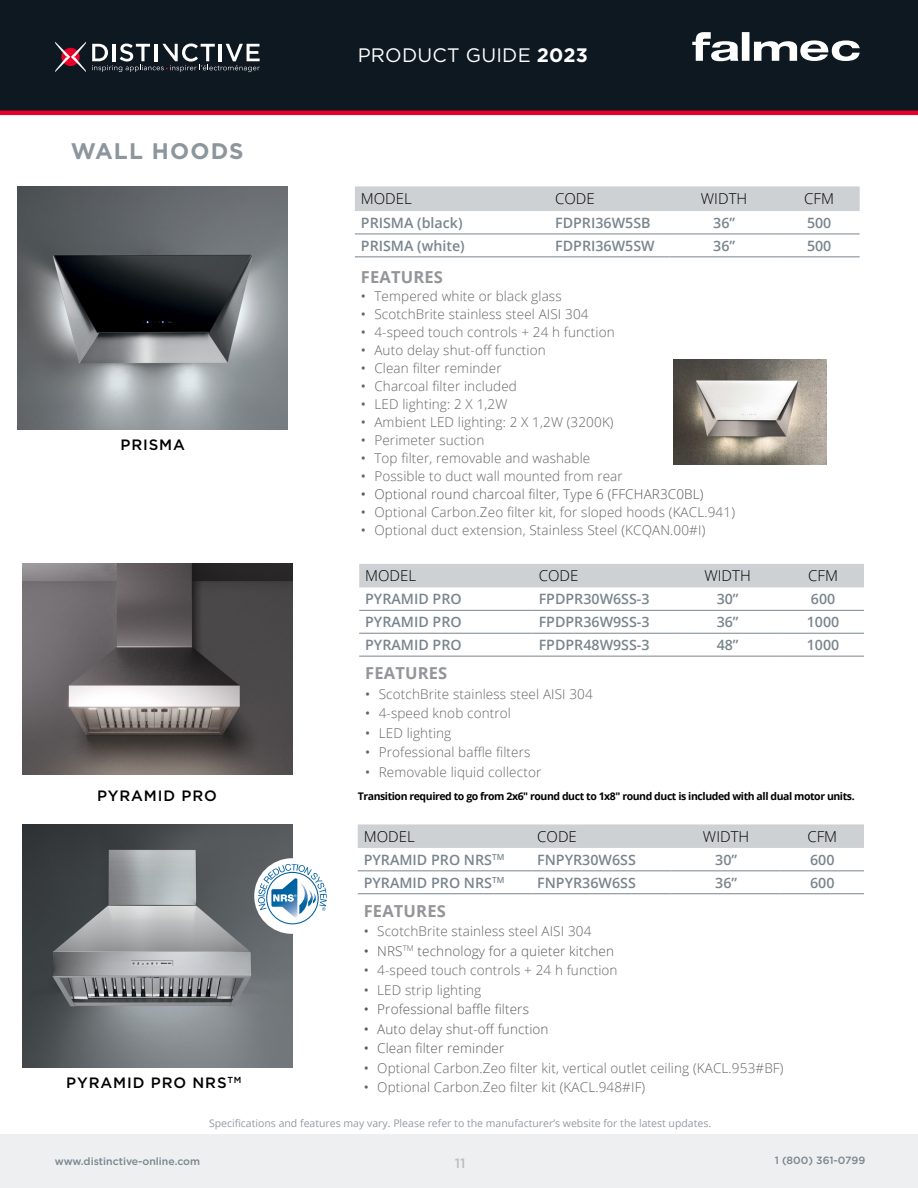
<style>
.page{position:relative;width:918px;height:1188px;background:#fff}
.page>*{position:absolute;margin:0;border:0;box-sizing:border-box;transform-origin:0 0}
.t1{font:700 22.5px "Gotham";letter-spacing:.05em;color:#8c969c}
.t2{font:19.5px "Gotham";letter-spacing:.01em;color:#fff}
.t3{font:700 16.5px "Open Sans";letter-spacing:.01em;color:#939598}
.t4{font:300 15px "Open Sans";color:#000}
.t5{font:500 15px "Gotham";letter-spacing:.06em;color:#000}
.t6{font:600 14.25px "Open Sans";color:#79858d}
.t7{font:300 13.5px "Open Sans";letter-spacing:.01em;color:#636466}
.t8{font:300 13.5px "Open Sans";letter-spacing:.01em;color:#58595b}
.t9{font:500 13.5px "Gotham";color:#bcbec0}
.t10{font:10.5px "Open Sans";color:#929ba1}
.t11{font:700 10.5px "Open Sans";letter-spacing:-.04em;color:#000}
.t12{font:500 10.5px "Gotham";color:#79858d}
.t13{font:500 8.7px "Gotham";color:#000}
.s1{font-weight:700}
.s2{font-weight:400}
</style>
<div class="page">
<div style="left:0;top:0;width:918px;height:111px;background:#0e1821"></div>
<hr style="left:0;top:111px;width:918px;height:4px;background:#e8002a">
<svg style="left:55px;top:42px;width:31px;height:30px"></svg>
<svg style="left:92px;top:43px;width:168px;height:29px"></svg>
<svg style="left:692px;top:32px;width:168px;height:29px"></svg>
<div style="left:0;top:1135px;width:918px;height:53px;background:#edeff0"></div>
<div style="left:359px;top:564px;width:505px;height:23px;background:#cdd1d3"></div>
<hr style="left:359px;top:610px;width:174px;height:1px;background:#79858d">
<hr style="left:533px;top:610px;width:140px;height:1px;background:#79858d">
<hr style="left:673px;top:610px;width:109px;height:1px;background:#79858d">
<hr style="left:782px;top:610px;width:82px;height:1px;background:#79858d">
<hr style="left:359px;top:633px;width:174px;height:1px;background:#79858d">
<hr style="left:533px;top:633px;width:140px;height:1px;background:#79858d">
<hr style="left:673px;top:633px;width:109px;height:1px;background:#79858d">
<hr style="left:782px;top:633px;width:82px;height:1px;background:#79858d">
<hr style="left:359px;top:656px;width:174px;height:1px;background:#79858d">
<hr style="left:533px;top:656px;width:140px;height:1px;background:#79858d">
<hr style="left:673px;top:656px;width:109px;height:1px;background:#79858d">
<hr style="left:782px;top:656px;width:82px;height:1px;background:#79858d">
<img style="left:22px;top:564px;width:270px;height:211px">
<div style="left:358px;top:824px;width:506px;height:24px;background:#cdd1d3"></div>
<hr style="left:358px;top:870px;width:173px;height:1px;background:#79858d">
<hr style="left:531px;top:870px;width:141px;height:1px;background:#79858d">
<hr style="left:672px;top:870px;width:109px;height:1px;background:#79858d">
<hr style="left:781px;top:870px;width:83px;height:1px;background:#79858d">
<hr style="left:358px;top:893px;width:173px;height:1px;background:#79858d">
<hr style="left:531px;top:893px;width:141px;height:1px;background:#79858d">
<hr style="left:672px;top:893px;width:109px;height:1px;background:#79858d">
<hr style="left:781px;top:893px;width:83px;height:1px;background:#79858d">
<img style="left:22px;top:824px;width:270px;height:243px">
<div style="left:254px;top:858px;width:76px;height:76px;background:#fff;border-radius:50%"></div>
<svg style="left:258px;top:864px;width:69px;height:61px"></svg>
<img style="left:18px;top:186px;width:270px;height:243px">
<img style="left:674px;top:360px;width:153px;height:105px">
<div style="left:355px;top:186px;width:505px;height:25px;background:#cdd1d3"></div>
<hr style="left:355px;top:234px;width:194px;height:1px;background:#79858d">
<hr style="left:549px;top:234px;width:121px;height:1px;background:#79858d">
<hr style="left:670px;top:234px;width:109px;height:1px;background:#79858d">
<hr style="left:779px;top:234px;width:81px;height:1px;background:#79858d">
<hr style="left:355px;top:256px;width:194px;height:1px;background:#79858d">
<hr style="left:549px;top:256px;width:121px;height:1px;background:#79858d">
<hr style="left:670px;top:256px;width:109px;height:1px;background:#79858d">
<hr style="left:779px;top:256px;width:81px;height:1px;background:#79858d">
<h1 class="t1" style="left:71px;top:136px;width:174px">WALL HOODS</h1>
<p class="t5" style="left:120px;top:435px;width:66px">PRISMA</p>
<h2 class="t2" style="left:358px;top:42px;width:232px">PRODUCT GUIDE <span class="s1">2023</span></h2>
<p class="t4" style="left:361px;top:189px;width:52px">MODEL</p>
<p class="t4" style="left:555px;top:189px;width:41px">CODE</p>
<p class="t4" style="left:701px;top:189px;width:48px">WIDTH</p>
<p class="t4" style="left:804px;top:189px;width:31px">CFM</p>
<p class="t6" style="left:361px;top:213px;width:103px">PRISMA (black)</p>
<p class="t6" style="left:555px;top:213px;width:97px">FDPRI36W5SB</p>
<p class="t6" style="left:713px;top:213px;width:23px">36”</p>
<p class="t6" style="left:807px;top:213px;width:26px">500</p>
<p class="t6" style="left:361px;top:236px;width:105px">PRISMA (white)</p>
<p class="t6" style="left:555px;top:236px;width:101px">FDPRI36W5SW</p>
<p class="t6" style="left:713px;top:236px;width:23px">36”</p>
<p class="t6" style="left:807px;top:236px;width:26px">500</p>
<p class="t3" style="left:361px;top:265px;width:84px">FEATURES</p>
<p class="t7" style="left:361px;top:287px;width:202px"><span class="s2">•</span> Tempered white or black glass</p>
<p class="t7" style="left:361px;top:305px;width:229px"><span class="s2">•</span> ScotchBrite stainless steel AISI 304</p>
<p class="t7" style="left:361px;top:323px;width:255px"><span class="s2">•</span> 4-speed touch controls + 24 h function</p>
<p class="t7" style="left:361px;top:341px;width:186px"><span class="s2">•</span> Auto delay shut-off function</p>
<p class="t7" style="left:361px;top:359px;width:142px"><span class="s2">•</span> Clean filter reminder</p>
<p class="t7" style="left:361px;top:377px;width:158px"><span class="s2">•</span> Charcoal filter included</p>
<p class="t7" style="left:361px;top:395px;width:148px"><span class="s2">•</span> LED lighting: 2 X 1,2W</p>
<p class="t7" style="left:361px;top:413px;width:254px"><span class="s2">•</span> Ambient LED lighting: 2 X 1,2W (3200K)</p>
<p class="t7" style="left:361px;top:431px;width:125px"><span class="s2">•</span> Perimeter suction</p>
<p class="t7" style="left:361px;top:449px;width:231px"><span class="s2">•</span> Top filter, removable and washable</p>
<p class="t7" style="left:361px;top:467px;width:263px"><span class="s2">•</span> Possible to duct wall mounted from rear</p>
<p class="t8" style="left:361px;top:485px;width:344px"><span class="s2">•</span> Optional round charcoal filter, Type 6 (FFCHAR3C0BL)</p>
<p class="t7" style="left:361px;top:503px;width:376px"><span class="s2">•</span> Optional Carbon.Zeo filter kit, for sloped hoods (KACL.941)</p>
<p class="t7" style="left:361px;top:521px;width:346px"><span class="s2">•</span> Optional duct extension, Stainless Steel (KCQAN.00#I)</p>
<p class="t4" style="left:365px;top:566px;width:52px">MODEL</p>
<p class="t4" style="left:539px;top:566px;width:41px">CODE</p>
<p class="t4" style="left:704px;top:566px;width:48px">WIDTH</p>
<p class="t4" style="left:808px;top:566px;width:31px">CFM</p>
<p class="t6" style="left:365px;top:589px;width:98px">PYRAMID PRO</p>
<p class="t6" style="left:539px;top:589px;width:112px">FPDPR30W6SS-3</p>
<p class="t6" style="left:717px;top:589px;width:23px">30”</p>
<p class="t6" style="left:811px;top:589px;width:26px">600</p>
<p class="t6" style="left:365px;top:612px;width:98px">PYRAMID PRO</p>
<p class="t6" style="left:539px;top:612px;width:112px">FPDPR36W9SS-3</p>
<p class="t6" style="left:717px;top:612px;width:23px">36”</p>
<p class="t6" style="left:807px;top:612px;width:34px">1000</p>
<p class="t6" style="left:365px;top:635px;width:98px">PYRAMID PRO</p>
<p class="t6" style="left:539px;top:635px;width:112px">FPDPR48W9SS-3</p>
<p class="t6" style="left:717px;top:635px;width:23px">48”</p>
<p class="t6" style="left:807px;top:635px;width:34px">1000</p>
<p class="t3" style="left:365px;top:662px;width:84px">FEATURES</p>
<p class="t7" style="left:365px;top:685px;width:229px"><span class="s2">•</span> ScotchBrite stainless steel AISI 304</p>
<p class="t7" style="left:365px;top:704px;width:147px"><span class="s2">•</span> 4-speed knob control</p>
<p class="t7" style="left:365px;top:724px;width:88px"><span class="s2">•</span> LED lighting</p>
<p class="t7" style="left:365px;top:743px;width:167px"><span class="s2">•</span> Professional baffle filters</p>
<p class="t7" style="left:365px;top:763px;width:178px"><span class="s2">•</span> Removable liquid collector</p>
<p class="t5" style="left:97px;top:786px;width:121px">PYRAMID PRO</p>
<p class="t11" style="left:358px;top:789px;width:498px">Transition required to go from 2x6" round duct to 1x8" round duct is included with all dual motor units.</p>
<p class="t4" style="left:364px;top:826px;width:52px">MODEL</p>
<p class="t4" style="left:537px;top:826px;width:41px">CODE</p>
<p class="t4" style="left:703px;top:826px;width:48px">WIDTH</p>
<p class="t4" style="left:807px;top:826px;width:31px">CFM</p>
<p class="t6" style="left:364px;top:850px;width:142px">PYRAMID PRO NRS<sup>TM</sup></p>
<p class="t6" style="left:537px;top:850px;width:100px">FNPYR30W6SS</p>
<p class="t6" style="left:715px;top:850px;width:23px">30”</p>
<p class="t6" style="left:810px;top:850px;width:26px">600</p>
<p class="t6" style="left:364px;top:873px;width:142px">PYRAMID PRO NRS<sup>TM</sup></p>
<p class="t6" style="left:537px;top:873px;width:100px">FNPYR36W6SS</p>
<p class="t6" style="left:715px;top:873px;width:23px">36”</p>
<p class="t6" style="left:810px;top:873px;width:26px">600</p>
<p class="t3" style="left:364px;top:899px;width:84px">FEATURES</p>
<p class="t7" style="left:364px;top:922px;width:229px"><span class="s2">•</span> ScotchBrite stainless steel AISI 304</p>
<p class="t8" style="left:364px;top:942px;width:252px"><span class="s2">•</span> NRS<sup>TM</sup> technology for a quieter kitchen</p>
<p class="t7" style="left:364px;top:961px;width:255px"><span class="s2">•</span> 4-speed touch controls + 24 h function</p>
<p class="t7" style="left:364px;top:981px;width:119px"><span class="s2">•</span> LED strip lighting</p>
<p class="t8" style="left:364px;top:1000px;width:167px"><span class="s2">•</span> Professional baffle filters</p>
<p class="t8" style="left:364px;top:1020px;width:186px"><span class="s2">•</span> Auto delay shut-off function</p>
<p class="t8" style="left:364px;top:1039px;width:142px"><span class="s2">•</span> Clean filter reminder</p>
<p class="t7" style="left:364px;top:1059px;width:421px"><span class="s2">•</span> Optional Carbon.Zeo filter kit, vertical outlet ceiling (KACL.953#BF)</p>
<p class="t13" style="left:228px;top:1075px;width:15px">TM</p>
<p class="t5" style="left:66px;top:1073px;width:162px">PYRAMID PRO NRS</p>
<p class="t7" style="left:364px;top:1078px;width:283px"><span class="s2">•</span> Optional Carbon.Zeo filter kit (KACL.948#IF)</p>
<p class="t10" style="left:209px;top:1116px;width:504px">Specifications and features may vary. Please refer to the manufacturer’s website for the latest updates.</p>
<p class="t12" style="left:55px;top:1154px;width:147px">www.distinctive-online.com</p>
<p class="t12" style="left:775px;top:1153px;width:92px">1 (800) 361-0799</p>
<p class="t9" style="left:455px;top:1154px;width:12px">11</p>
</div>
